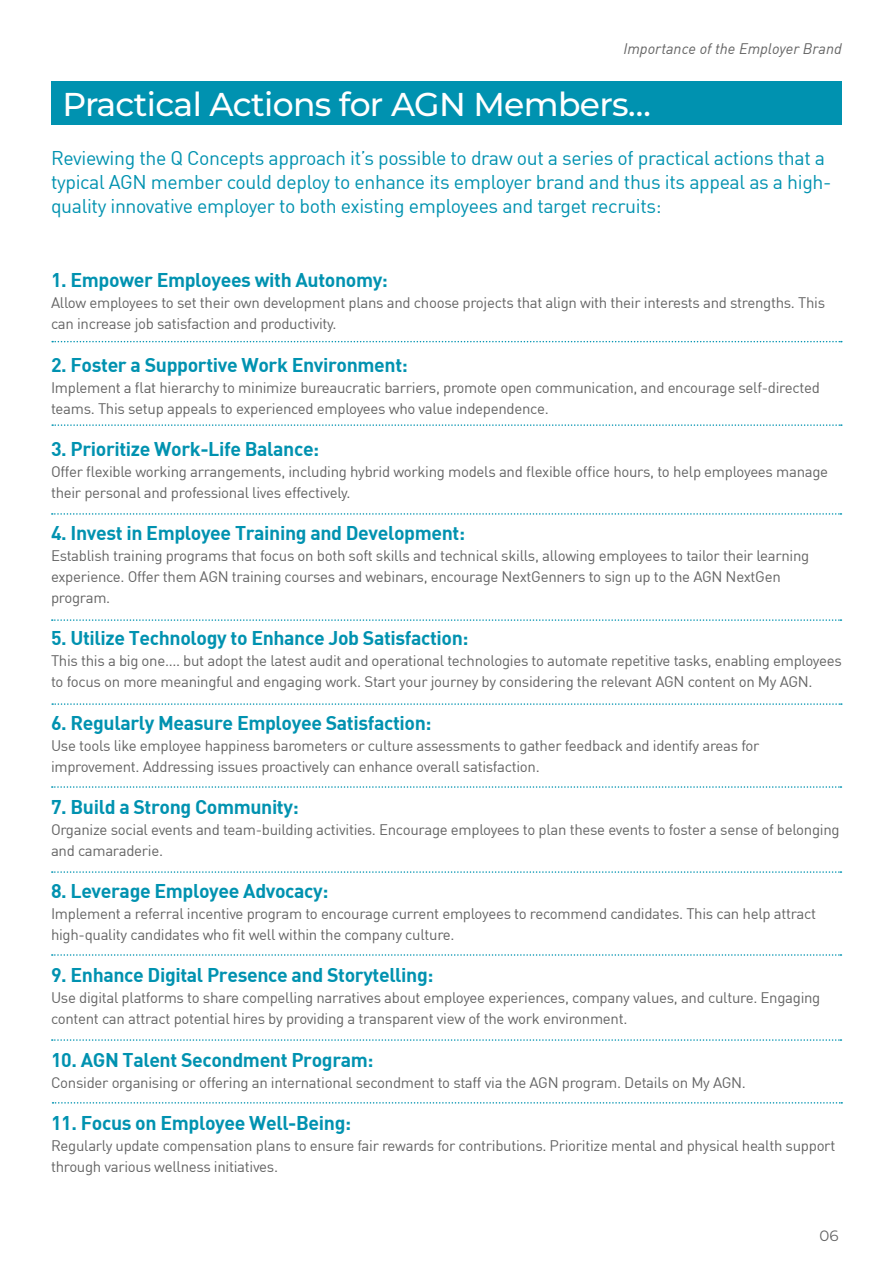
<style>
.page{position:relative;width:893px;height:1263px;background:#fff}
.page>*{position:absolute;margin:0;border:0;box-sizing:border-box;transform-origin:0 0}
.t1{font:500 33px "Montserrat";letter-spacing:-.02em;color:#fff}
.t2{font:19.5px "DIN Bold";letter-spacing:-.02em;color:#0092b0}
.t3{font:19.5px/24px "DIN";letter-spacing:-.02em;color:#0092b0}
.t4{font:15px/21px "DIN";letter-spacing:-.02em;color:#646464}
.t5{font:italic 15px "DIN";color:#646464}
.t6{font:15px "Montserrat";color:#646464}
</style>
<div class="page">
<div style="left:51px;top:81px;width:791px;height:44px;background:#0092b0"></div>
<svg style="left:52px;top:341px;width:790px;height:1px"></svg>
<svg style="left:52px;top:424px;width:790px;height:2px"></svg>
<svg style="left:52px;top:513px;width:789px;height:2px"></svg>
<svg style="left:52px;top:619px;width:789px;height:2px"></svg>
<svg style="left:52px;top:703px;width:790px;height:2px"></svg>
<svg style="left:52px;top:786px;width:789px;height:2px"></svg>
<svg style="left:52px;top:871px;width:789px;height:2px"></svg>
<svg style="left:52px;top:954px;width:789px;height:2px"></svg>
<svg style="left:52px;top:1039px;width:789px;height:2px"></svg>
<svg style="left:53px;top:1102px;width:789px;height:1px"></svg>
<p class="t5" style="left:623px;top:39px;width:220px">Importance of the Employer Brand</p>
<h1 class="t1" style="left:62px;top:82px;width:590px">Practical Actions for AGN Members…</h1>
<p class="t3" style="left:51px;top:146px;width:782px">Reviewing the Q Concepts approach it’s possible to draw out a series of practical actions that a typical AGN member could deploy to enhance its employer brand and thus its appeal as a high&shy;quality innovative employer to both existing employees and target recruits:</p>
<h2 class="t2" style="left:51px;top:267px;width:338px">1. Empower Employees with Autonomy:</h2>
<p class="t4" style="left:51px;top:292px;width:776px">Allow employees to set their own development plans and choose projects that align with their interests and strengths. This can increase job satisfaction and productivity.</p>
<h2 class="t2" style="left:51px;top:352px;width:358px">2. Foster a Supportive Work Environment:</h2>
<p class="t4" style="left:51px;top:376px;width:770px">Implement a flat hierarchy to minimize bureaucratic barriers, promote open communication, and encourage self-directed teams. This setup appeals to experienced employees who value independence.</p>
<h2 class="t2" style="left:51px;top:436px;width:270px">3. Prioritize Work-Life Balance:</h2>
<p class="t4" style="left:51px;top:461px;width:779px">Offer flexible working arrangements, including hybrid working models and flexible office hours, to help employees manage their personal and professional lives effectively.</p>
<h2 class="t2" style="left:51px;top:520px;width:416px">4. Invest in Employee Training and Development:</h2>
<p class="t4" style="left:51px;top:545px;width:760px">Establish training programs that focus on both soft skills and technical skills, allowing employees to tailor their learning experience. Offer them AGN training courses and webinars, encourage NextGenners to sign up to the AGN NextGen program.</p>
<h2 class="t2" style="left:51px;top:626px;width:419px">5. Utilize Technology to Enhance Job Satisfaction:</h2>
<p class="t4" style="left:51px;top:650px;width:792px">This this a big one…. but adopt the latest audit and operational technologies to automate repetitive tasks, enabling employees to focus on more meaningful and engaging work. Start your journey by considering the relevant AGN content on My AGN.</p>
<h2 class="t2" style="left:51px;top:710px;width:382px">6. Regularly Measure Employee Satisfaction:</h2>
<p class="t4" style="left:51px;top:734px;width:710px">Use tools like employee happiness barometers or culture assessments to gather feedback and identify areas for improvement. Addressing issues proactively can enhance overall satisfaction.</p>
<h2 class="t2" style="left:51px;top:794px;width:249px">7. Build a Strong Community:</h2>
<p class="t4" style="left:51px;top:819px;width:790px">Organize social events and team-building activities. Encourage employees to plan these events to foster a sense of belonging and camaraderie.</p>
<h2 class="t2" style="left:51px;top:878px;width:279px">8. Leverage Employee Advocacy:</h2>
<p class="t4" style="left:51px;top:903px;width:767px">Implement a referral incentive program to encourage current employees to recommend candidates. This can help attract high-quality candidates who fit well within the company culture.</p>
<h2 class="t2" style="left:51px;top:963px;width:384px">9. Enhance Digital Presence and Storytelling:</h2>
<p class="t4" style="left:51px;top:987px;width:771px">Use digital platforms to share compelling narratives about employee experiences, company values, and culture. Engaging content can attract potential hires by providing a transparent view of the work environment.</p>
<h2 class="t2" style="left:51px;top:1047px;width:324px">10. AGN Talent Secondment Program:</h2>
<p class="t4" style="left:51px;top:1071px;width:696px">Consider organising or offering an international secondment to staff via the AGN program. Details on My AGN.</p>
<h2 class="t2" style="left:51px;top:1110px;width:302px">11. Focus on Employee Well-Being:</h2>
<p class="t4" style="left:51px;top:1135px;width:786px">Regularly update compensation plans to ensure fair rewards for contributions. Prioritize mental and physical health support through various wellness initiatives.</p>
<p class="t6" style="left:820px;top:1226px;width:21px">06</p>
</div>
